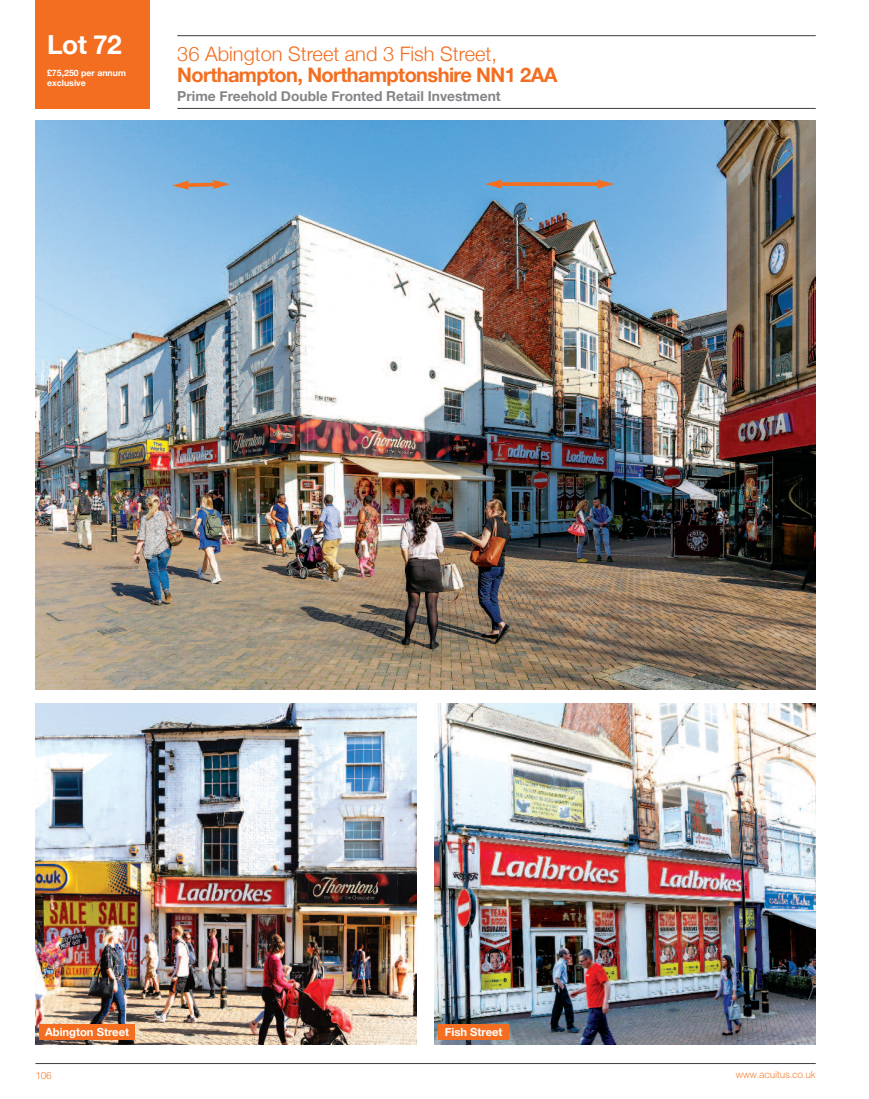
<style>
.page{position:relative;width:869px;height:1099px;background:#fff}
.page>*{position:absolute;margin:0;border:0;box-sizing:border-box;transform-origin:0 0}
.t1{font:700 26.25px "Helvetica Neue";color:#fff}
.t2{font:700 20px "Helvetica Neue";letter-spacing:-.03em;color:#f36e21}
.t3{font:300 20px "Helvetica Neue";color:#f36e21}
.t4{font:700 13.75px "Helvetica Neue";color:#838588}
.t5{font:700 11.25px "Helvetica Neue";color:#fff}
.t6{font:300 10px "Helvetica";letter-spacing:-.025em;color:#f4833b}
.t7{font:700 8.75px/10px "Helvetica Neue";color:#fff}
</style>
<div class="page">
<div style="left:35px;top:0;width:114px;height:108px;background:#f36e21"></div>
<img style="left:35px;top:120px;width:780px;height:570px">
<img style="left:434px;top:704px;width:381px;height:340px">
<img style="left:35px;top:704px;width:381px;height:340px">
<hr style="left:177px;top:35px;width:638px;height:1px;background:#3e3e3f">
<hr style="left:177px;top:108px;width:638px;height:1px;background:#3e3e3f">
<hr style="left:35px;top:1063px;width:780px;height:1px;background:#3e3e3f">
<svg style="left:502px;top:182px;width:94px;height:4px"></svg>
<svg style="left:485px;top:179px;width:17px;height:10px"></svg>
<svg style="left:596px;top:179px;width:18px;height:10px"></svg>
<svg style="left:172px;top:180px;width:58px;height:10px"></svg>
<div style="left:39px;top:1024px;width:96px;height:16px;background:#f36e21"></div>
<div style="left:438px;top:1024px;width:71px;height:16px;background:#f36e21"></div>
<h1 class="t1" style="left:47px;top:29px;width:76px">Lot 72</h1>
<p class="t7" style="left:47px;top:67px;width:80px">£75,250 per annum exclusive</p>
<h2 class="t3" style="left:177px;top:41px;width:321px">36 Abington Street and 3 Fish Street,</h2>
<h2 class="t2" style="left:177px;top:63px;width:381px">Northampton, Northamptonshire NN1 2AA</h2>
<p class="t4" style="left:177px;top:88px;width:325px">Prime Freehold Double Fronted Retail Investment</p>
<p class="t5" style="left:45px;top:1025px;width:85px">Abington Street</p>
<p class="t5" style="left:444px;top:1025px;width:59px">Fish Street</p>
<p class="t6" style="left:35px;top:1066px;width:18px">106</p>
<p class="t6" style="left:735px;top:1065px;width:81px">www.acuitus.co.uk</p>
</div>
